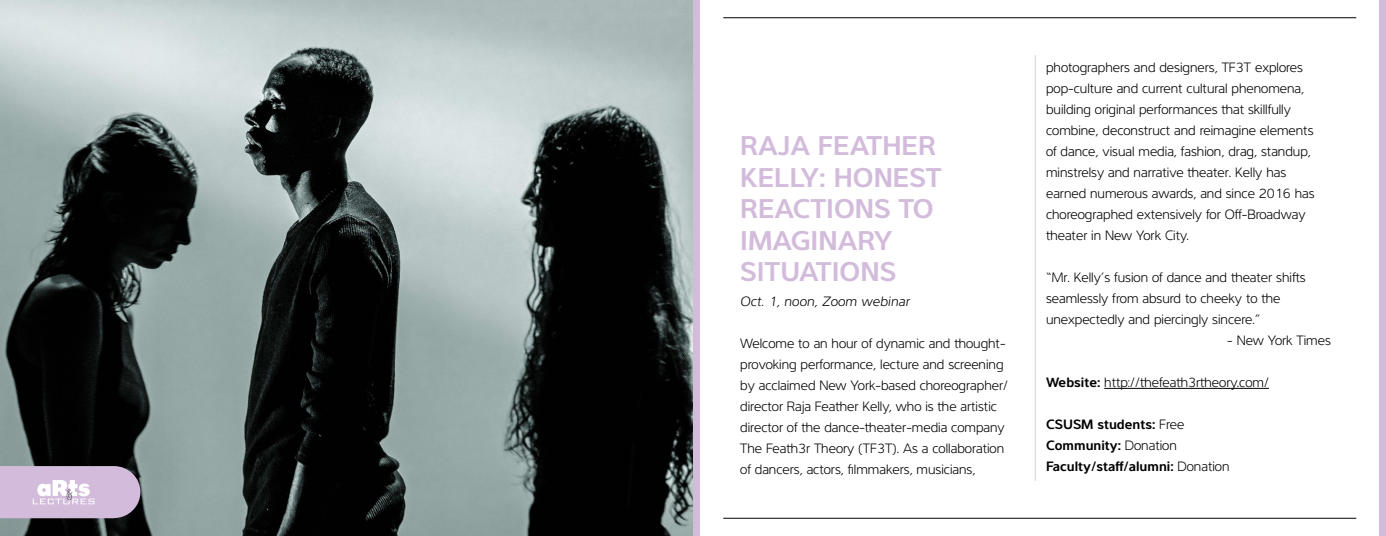
<style>
.page{position:relative;width:1386px;height:536px;background:#fff}
.page>*{position:absolute;margin:0;border:0;box-sizing:border-box;transform-origin:0 0}
.t1{font:700 28px/31.5px "Interval Sans Pro Sem";color:#d3bbdb}
.t2{font:300 14px/21px "Interval Sans Pro";color:#000}
.t3{font:700 14px/21px "Interval Sans Pro Sem";color:#000}
.t4{font:italic 300 14px "Interval Sans Pro";letter-spacing:.02em;color:#000}
.s1{font-family:"Interval Sans Pro Sem";font-weight:700}
.s2{font-family:"Interval Sans Pro";font-weight:300}
</style>
<div class="page">
<hr style="left:723px;top:17px;width:633px;height:1px;background:#000">
<hr style="left:723px;top:517px;width:633px;height:1px;background:#000">
<hr style="left:1035px;top:55px;width:1px;height:425px;background:#d1d3d4">
<div style="left:693px;top:0;width:6px;height:536px;background:#d3bbdb"></div>
<div style="left:1380px;top:0;width:6px;height:536px;background:#d3bbdb"></div>
<hr style="left:1104px;top:388px;width:165px;height:1px;background:#000">
<img style="left:0;top:0;width:693px;height:536px">
<svg style="left:0;top:466px;width:140px;height:52px;background:#cebad6"></svg>
<h2 class="t1" style="left:740px;top:127px;width:203px">RAJA FEATHER<br>KELLY: HONEST<br>REACTIONS TO<br>IMAGINARY<br>SITUATIONS</h2>
<p class="t4" style="left:740px;top:291px;width:171px">Oct. 1, noon, Zoom webinar</p>
<p class="t2" style="left:740px;top:331px;width:269px">Welcome to an hour of dynamic and tought&shy;provoking performance, lecture and screening by acclaimed New York-based choreographer/ director Raja Feater Kelly, who is te artistic director of te dance-teater-media company The Feat3r Theory (TF3T). As a collaboration of dancers, actors, flmmakers, musicians,</p>
<p class="t2" style="left:1046px;top:55px;width:270px">photographers and designers, TF3T explores pop-culture and current cultural phenomena, building original performances tat skillfully combine, deconstruct and reimagine elements of dance, visual media, fashion, drag, standup, minstrelsy and narrative teater. Kelly has earned numerous awards, and since 2016 has choreographed extensively for Of-Broadway teater in New York City.</p>
<p class="t2" style="left:1046px;top:265px;width:261px">“Mr. Kelly’s fusion of dance and teater shifs seamlessly from absurd to cheeky to te unexpectedly and piercingly sincere.”</p>
<p class="t2" style="left:1227px;top:328px;width:105px">- New York Times</p>
<p class="t2" style="left:1046px;top:370px;width:224px"><span class="s1">Website:</span> http://tefeat3rteory.com/</p>
<p class="t3" style="left:1046px;top:412px;width:185px">CSUSM students: <span class="s2">Free<br></span>Community: <span class="s2">Donation<br></span>Faculty/staf/alumni: <span class="s2">Donation</span></p>
</div>
